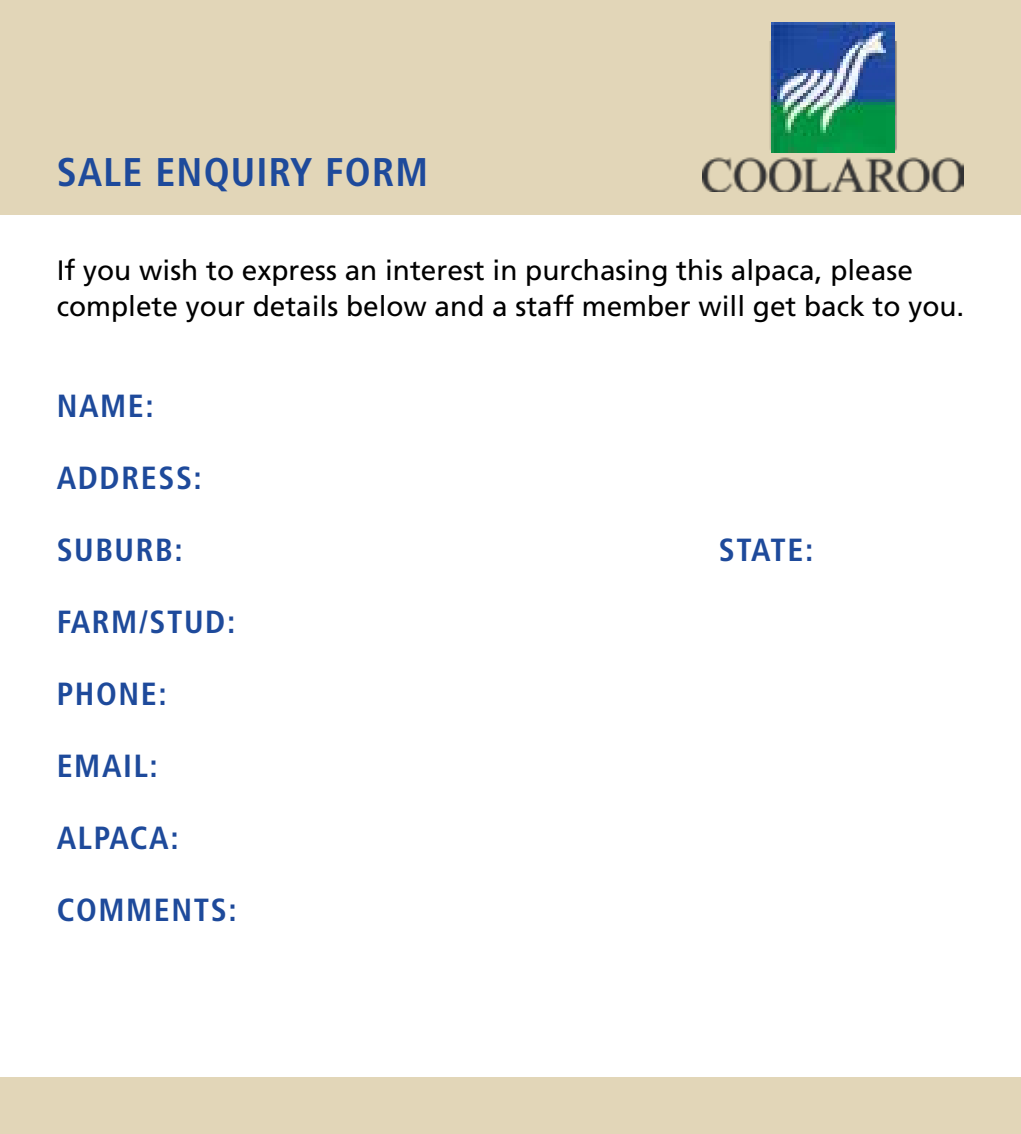
<style>
.page{position:relative;width:1021px;height:1134px;background:#fff}
.page>*{position:absolute;margin:0;border:0;box-sizing:border-box;transform-origin:0 0}
.t1{font:700 condensed 40px "Frutiger";letter-spacing:.03em;color:#1e4a9b}
.t2{font:700 condensed 32px "Frutiger";letter-spacing:.05em;color:#1e4a9b}
.t3{font:28px/36px "Frutiger";color:#000}
</style>
<div class="page">
<div style="left:0;top:0;width:1020px;height:214px;background:#e2d6b8"></div>
<div style="left:0;top:1077px;width:1020px;height:57px;background:#e2d6b8"></div>
<img style="left:702px;top:41px;width:261px;height:151px">
<img style="left:771px;top:23px;width:123px;height:130px">
<h1 class="t1" style="left:57px;top:148px;width:373px">SALE ENQUIRY FORM</h1>
<p class="t3" style="left:57px;top:252px;width:909px">If you wish to express an interest in purchasing this alpaca, please complete your details below and a staff member will get back to you.</p>
<p class="t2" style="left:57px;top:387px;width:99px">NAME:</p>
<p class="t2" style="left:57px;top:459px;width:147px">ADDRESS:</p>
<p class="t2" style="left:57px;top:531px;width:128px">SUBURB:</p>
<p class="t2" style="left:719px;top:531px;width:96px">STATE:</p>
<p class="t2" style="left:57px;top:603px;width:180px">FARM/STUD:</p>
<p class="t2" style="left:57px;top:675px;width:111px">PHONE:</p>
<p class="t2" style="left:57px;top:747px;width:103px">EMAIL:</p>
<p class="t2" style="left:57px;top:819px;width:123px">ALPACA:</p>
<p class="t2" style="left:57px;top:891px;width:181px">COMMENTS:</p>
</div>
